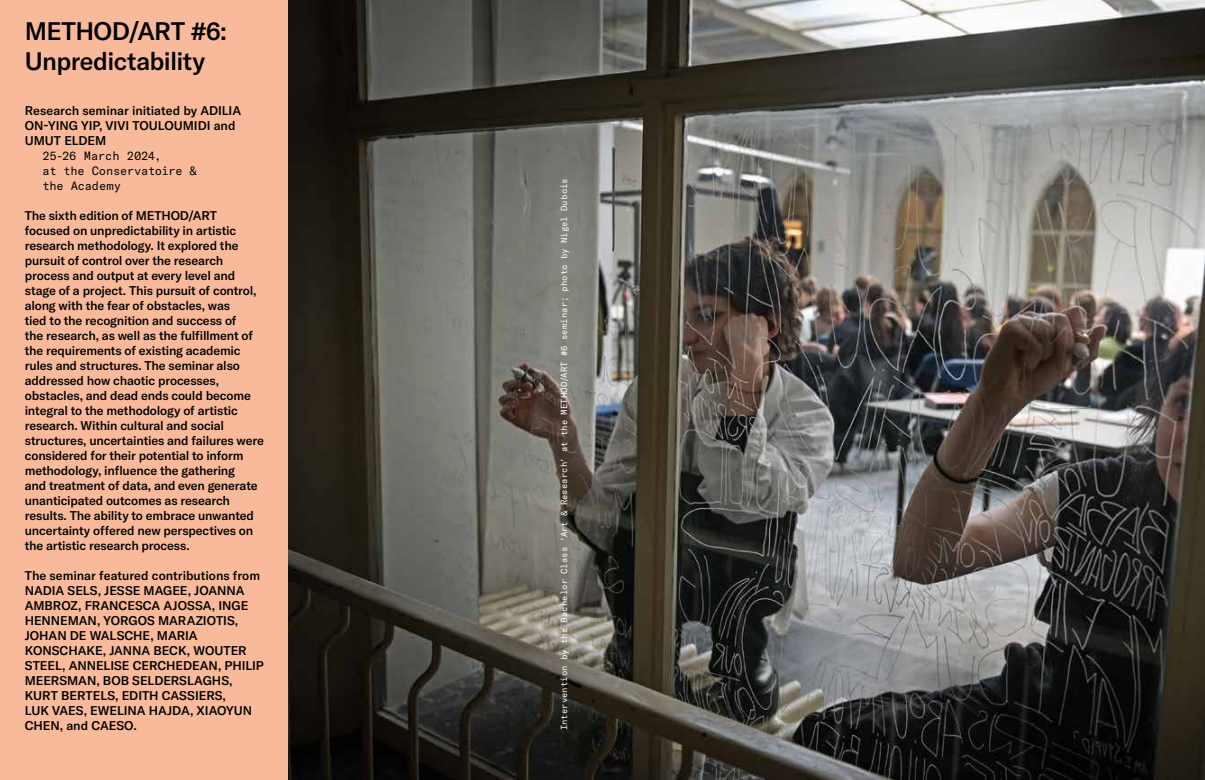
<style>
.page{position:relative;width:1205px;height:780px;background:#f8ba9a}
.page>*{position:absolute;margin:0;border:0;box-sizing:border-box;transform-origin:0 0}
.t1{font:500 25px/30px "GT America";letter-spacing:-.02em;color:#000}
.t2{font:500 12.5px/15px "GT America";letter-spacing:-.01em;color:#000}
.t3{font:11.88px/15px "GT America Mono";letter-spacing:-.025em;color:#000}
.t4{font:8.75px "GT America Mono";letter-spacing:-.005em;color:#fff}
</style>
<div class="page">
<img style="left:289px;top:0;width:916px;height:780px">
<h1 class="t1" style="left:25px;top:16px;width:204px">METHOD/ART #6:<br>Unpredictability</h1>
<p class="t2" style="left:25px;top:103px;width:218px">Research seminar initiated by ADILIA<br>ON-YING YIP, VIVI TOULOUMIDI and<br>UMUT ELDEM</p>
<p class="t3" style="left:43px;top:148px;width:156px">25-26 March 2024,<br>at the Conservatoire &amp; the Academy</p>
<p class="t2" style="left:25px;top:208px;width:241px">The sixth edition of METHOD/ART focused on unpredictability in artistic research methodology. It explored the pursuit of control over the research process and output at every level and stage of a project. This pursuit of control, along with the fear of obstacles, was<br>tied to the recognition and success of<br>the research, as well as the fulfillment of the requirements of existing academic rules and structures. The seminar also addressed how chaotic processes, obstacles, and dead ends could become integral to the methodology of artistic research. Within cultural and social structures, uncertainties and failures were considered for their potential to inform methodology, influence the gathering<br>and treatment of data, and even generate unanticipated outcomes as research results. The ability to embrace unwanted uncertainty offered new perspectives on the artistic research process.</p>
<p class="t2" style="left:25px;top:568px;width:240px">The seminar featured contributions from<br>NADIA SELS, JESSE MAGEE, JOANNA<br>AMBROZ, FRANCESCA AJOSSA, INGE<br>HENNEMAN, YORGOS MARAZIOTIS,<br>JOHAN DE WALSCHE, MARIA<br>KONSCHAKE, JANNA BECK, WOUTER<br>STEEL, ANNELISE CERCHEDEAN, PHILIP<br>MEERSMAN, BOB SELDERSLAGHS,<br>KURT BERTELS, EDITH CASSIERS,<br>LUK VAES, EWELINA HAJDA, XIAOYUN<br>CHEN, and CAESO.</p>
<p class="t4" style="left:559px;top:730px;width:553px;rotate:-90deg">Intervention by the Bachelor Class ‘Art &amp; Research’ at the METHOD/ART #6 seminar; photo by Nigel Dubois</p>
</div>
